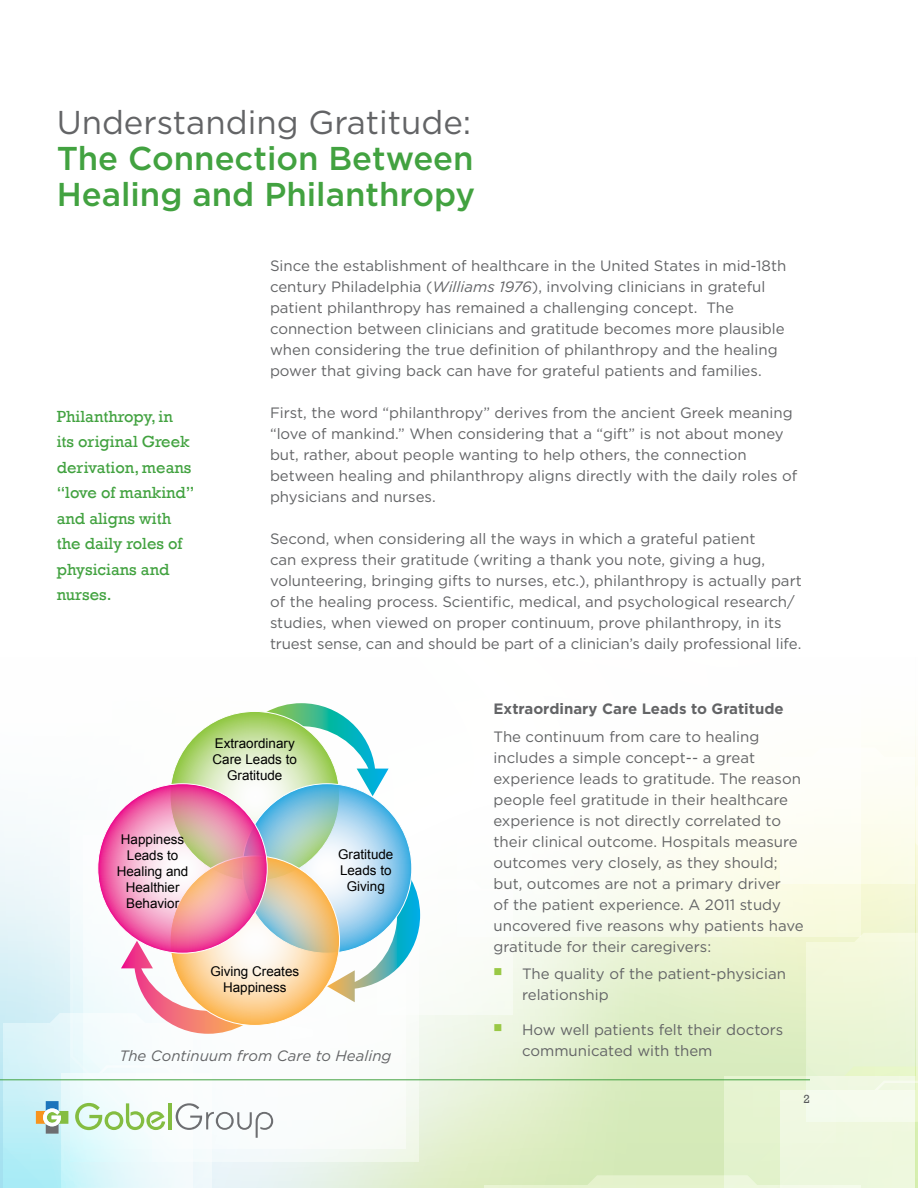
<style>
.page{position:relative;width:918px;height:1188px;background:#fff}
.page>*{position:absolute;margin:0;border:0;box-sizing:border-box;transform-origin:0 0}
.t1{font:500 33px/36px "Gotham";color:#42a240}
.t2{font:33px "Gotham";color:#636466}
.t3{font:16.5px/25.5px "Rockwell";color:#42a240}
.t4{font:15px/21px "Gotham";color:#636466}
.t5{font:700 15px "Gotham";color:#636466}
.t6{font:italic 15px "Gotham";color:#636466}
.t7{font:13.5px/16px "Arial";color:#000;text-align:center}
.t8{font:12px "Rockwell";color:#58595b}
.s1{font-style:italic}
</style>
<div class="page">
<svg style="left:0;top:703px;width:918px;height:485px"></svg>
<svg style="left:170px;top:856px;width:170px;height:169px;background:#f1d3a3"></svg>
<svg style="left:98px;top:784px;width:169px;height:169px;background:#ee90b2"></svg>
<h1 class="t2" style="left:57px;top:102px;width:416px">Understanding Gratitude:</h1>
<h1 class="t1" style="left:57px;top:140px;width:420px">The Connection Between<br>Healing and Philanthropy</h1>
<p class="t3" style="left:57px;top:404px;width:139px">Philanthropy, in<br>its original Greek derivation, means “love of mankind” and aligns with the daily roles of physicians and nurses.</p>
<p class="t4" style="left:270px;top:255px;width:518px">Since the establishment of healthcare in the United States in mid-18th century Philadelphia (<span class="s1">Williams 1976</span>), involving clinicians in grateful patient philanthropy has remained a challenging concept. The connection between clinicians and gratitude becomes more plausible when considering the true definition of philanthropy and the healing power that giving back can have for grateful patients and families.</p>
<p class="t4" style="left:270px;top:402px;width:529px">First, the word “philanthropy” derives from the ancient Greek meaning “love of mankind.” When considering that a “gift” is not about money but, rather, about people wanting to help others, the connection between healing and philanthropy aligns directly with the daily roles of physicians and nurses.</p>
<p class="t4" style="left:270px;top:528px;width:533px">Second, when considering all the ways in which a grateful patient<br>can express their gratitude (writing a thank you note, giving a hug, volunteering, bringing gifts to nurses, etc.), philanthropy is actually part of the healing process. Scientific, medical, and psychological research/ studies, when viewed on proper continuum, prove philanthropy, in its truest sense, can and should be part of a clinician’s daily professional life.</p>
<p class="t7" style="left:117px;top:831px;width:73px">Happiness<br>Leads to<br>Healing and<br>Healthier<br>Behavior</p>
<p class="t7" style="left:213px;top:736px;width:86px">Extraordinary<br>Care Leads to<br>Gratitude</p>
<p class="t7" style="left:210px;top:964px;width:90px">Giving Creates<br>Happiness</p>
<p class="t7" style="left:338px;top:846px;width:57px">Gratitude<br>Leads to<br>Giving</p>
<p class="t5" style="left:494px;top:699px;width:292px">Extraordinary Care Leads to Gratitude</p>
<p class="t4" style="left:494px;top:726px;width:312px">The continuum from care to healing includes a simple concept-- a great experience leads to gratitude. The reason people feel gratitude in their healthcare experience is not directly correlated to their clinical outcome. Hospitals measure outcomes very closely, as they should; but, outcomes are not a primary driver<br>of the patient experience. A 2011 study uncovered five reasons why patients have gratitude for their caregivers:</p>
<p class="t4" style="left:522px;top:963px;width:265px;text-indent:-29px"><sup>■</sup> The quality of the patient-physician relationship</p>
<p class="t4" style="left:494px;top:1019px;width:291px"><sup>■</sup> How well patients felt their doctors</p>
<p class="t6" style="left:119px;top:1046px;width:274px">The Continuum from Care to Healing</p>
<p class="t4" style="left:522px;top:1040px;width:192px">communicated with them</p>
<p class="t8" style="left:803px;top:1092px;width:8px">2</p>
</div>
